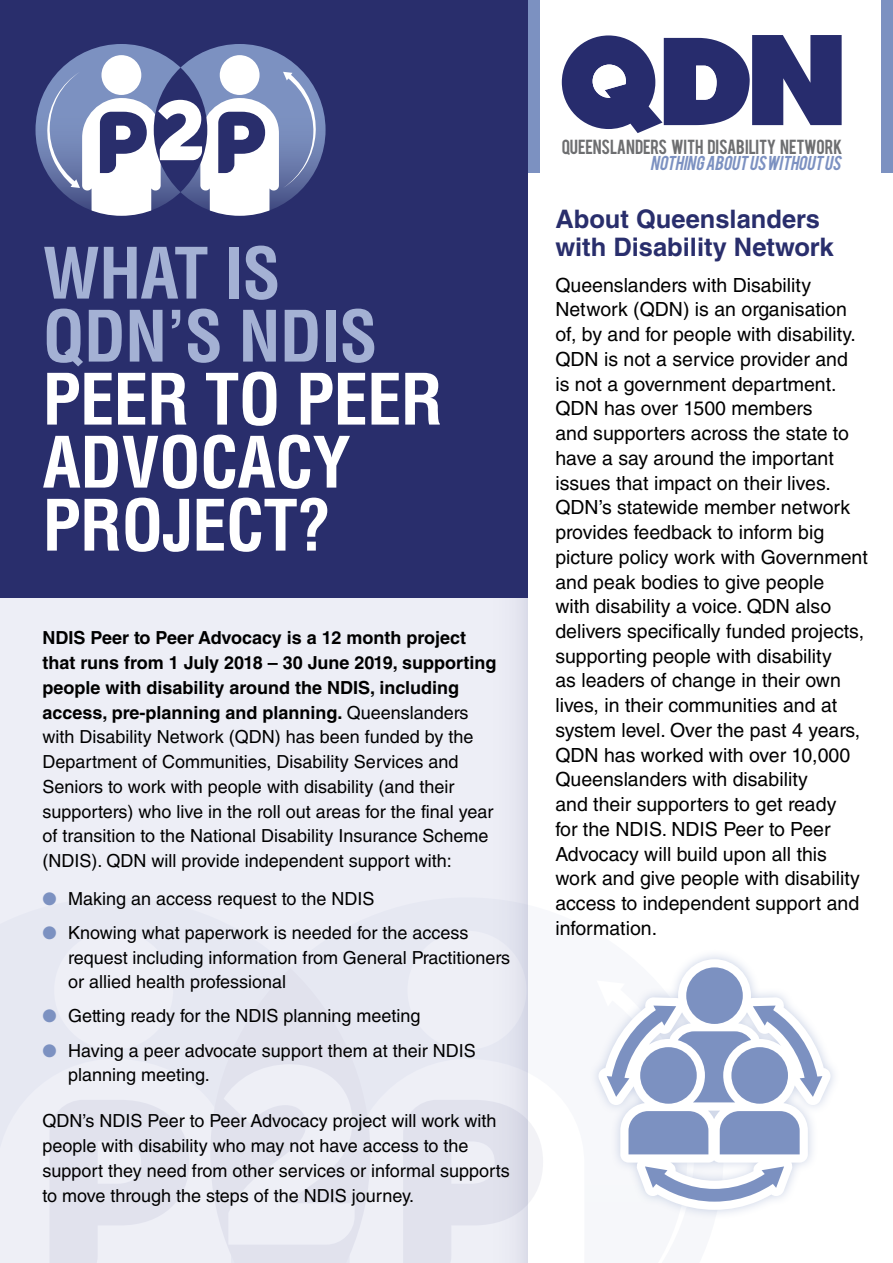
<style>
.page{position:relative;width:893px;height:1263px;background:#fff}
.page>*{position:absolute;margin:0;border:0;box-sizing:border-box;transform-origin:0 0}
.t1{font:700 condensed 69px/63px "Helvetica LT Std";letter-spacing:-.015em;color:#fff}
.t2{font:700 condensed 69px/63px "Helvetica LT Std";letter-spacing:-.015em;color:#a4b1d4}
.t3{font:700 25.5px/28.5px "Helvetica LT Std";color:#292e6c}
.t4{font:19.5px/24.8px "Helvetica LT Std";color:#000}
.t5{font:18px/24.8px "Helvetica LT Std";color:#000}
.t6{font:16.05px "Bebas";letter-spacing:-.005em;color:#6d6e70}
.t7{font:italic 15.75px "Bebas";color:#7c91c1}
.s1{font-weight:700}
.s2{color:#7c91c1}
</style>
<div class="page">
<div style="left:0;top:0;width:893px;height:172px;background:#7c91c1"></div>
<div style="left:0;top:7px;width:527px;height:1256px;background:#edeef6"></div>
<div style="left:211px;top:968px;width:159px;height:295px;background:#e1e2ed"></div>
<svg style="left:50px;top:1100px;width:139px;height:163px"></svg>
<svg style="left:403px;top:1100px;width:140px;height:163px"></svg>
<svg style="left:224px;top:1064px;width:131px;height:180px"></svg>
<div style="left:0;top:0;width:527px;height:597px;background:#292e6c"></div>
<svg style="left:36px;top:44px;width:171px;height:172px;background:#7a8fbf"></svg>
<svg style="left:154px;top:44px;width:172px;height:172px;background:#788dbd"></svg>
<div style="left:101px;top:55px;width:40px;height:40px;background:#fff;border-radius:50%"></div>
<div style="left:220px;top:55px;width:40px;height:40px;background:#fff;border-radius:50%"></div>
<svg style="left:47px;top:72px;width:269px;height:144px"></svg>
<svg style="left:477px;top:597px;width:50px;height:666px"></svg>
<div style="left:540px;top:0;width:340px;height:184px;background:#fff"></div>
<svg style="left:562px;top:35px;width:280px;height:98px"></svg>
<svg style="left:678px;top:959px;width:153px;height:145px"></svg>
<div style="left:686px;top:967px;width:57px;height:57px;background:#7c91c1;border-radius:50%"></div>
<svg style="left:597px;top:980px;width:225px;height:238px"></svg>
<h1 class="t2" style="left:43px;top:241px;width:337px">WHAT IS<br>QDN’S NDIS</h1>
<h1 class="t1" style="left:43px;top:367px;width:402px">PEER TO PEER<br>ADVOCACY<br>PROJECT?</h1>
<p class="t5" style="left:43px;top:626px;width:455px"><span class="s1">NDIS Peer to Peer Advocacy is a 12 month project that runs from 1 July 2018 – 30 June 2019, supporting people with disability around the NDIS, including access, pre-planning and planning.</span> Queenslanders with Disability Network (QDN) has been funded by the Department of Communities, Disability Services and Seniors to work with people with disability (and their supporters) who live in the roll out areas for the final year of transition to the National Disability Insurance Scheme (NDIS). QDN will provide independent support with:</p>
<p class="t5" style="left:43px;top:886px;width:333px"><span class="s2">●</span> Making an access request to the NDIS</p>
<p class="t5" style="left:68px;top:920px;width:444px;text-indent:-26px"><span class="s2">●</span> Knowing what paperwork is needed for the access request including information from General Practitioners or allied health professional</p>
<p class="t5" style="left:43px;top:1004px;width:380px"><span class="s2">●</span> Getting ready for the NDIS planning meeting</p>
<p class="t5" style="left:68px;top:1038px;width:409px;text-indent:-26px"><span class="s2">●</span> Having a peer advocate support them at their NDIS planning meeting.</p>
<p class="t5" style="left:43px;top:1108px;width:469px">QDN’s NDIS Peer to Peer Advocacy project will work with people with disability who may not have access to the support they need from other services or informal supports to move through the steps of the NDIS journey.</p>
<p class="t6" style="left:562px;top:135px;width:282px">QUEENSLANDERS WITH DISABILITY NETWORK</p>
<p class="t7" style="left:650px;top:152px;width:196px">NOTHINGABOUTUSWITHOUTUS</p>
<h2 class="t3" style="left:555px;top:204px;width:280px">About Queenslanders with Disability Network</h2>
<p class="t4" style="left:555px;top:272px;width:314px">Queenslanders with Disability<br>Network (QDN) is an organisation of, by and for people with disability.<br>QDN is not a service provider and<br>is not a government department.<br>QDN has over 1500 members<br>and supporters across the state to have a say around the important issues that impact on their lives.<br>QDN’s statewide member network provides feedback to inform big picture policy work with Government and peak bodies to give people<br>with disability a voice. QDN also delivers specifically funded projects, supporting people with disability<br>as leaders of change in their own lives, in their communities and at system level. Over the past 4 years,<br>QDN has worked with over 10,000<br>Queenslanders with disability<br>and their supporters to get ready<br>for the NDIS. NDIS Peer to Peer<br>Advocacy will build upon all this work and give people with disability access to independent support and information.</p>
</div>
